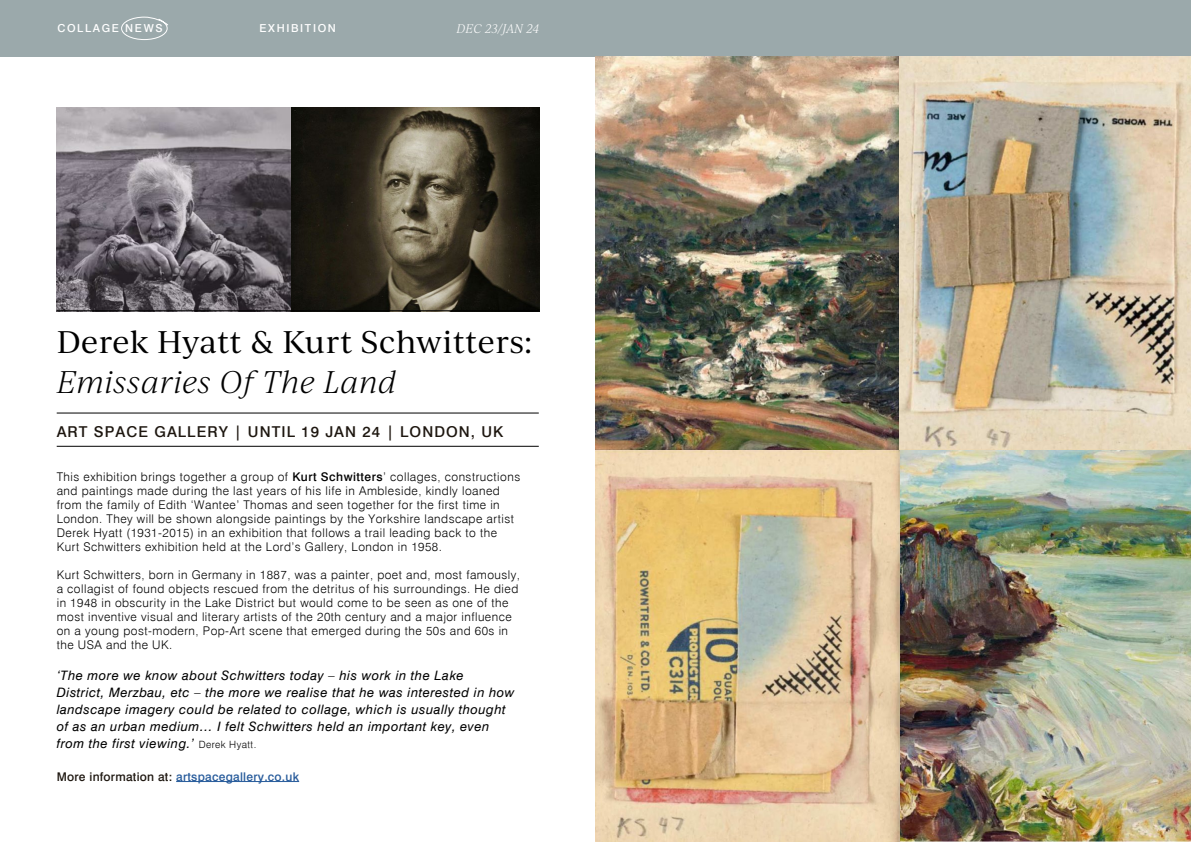
<style>
.page{position:relative;width:1191px;height:842px;background:#fff}
.page>*{position:absolute;margin:0;border:0;box-sizing:border-box;transform-origin:0 0}
.t1{font:30px "Ivy Journal";letter-spacing:.01em;color:#000}
.t2{font:italic 300 30px "Ivy Journal";letter-spacing:.02em;color:#000}
.t3{font:500 15px "Swiss 721 BT";letter-spacing:.07em;color:#1d160f}
.t4{font:italic 13px/17px "Swiss 721 BT";letter-spacing:.04em;color:#000}
.t5{font:300 12px/14px "Swiss 721 BT";letter-spacing:.04em;color:#000}
.t6{font:500 12px "Swiss 721 BT";letter-spacing:.02em;color:#275b9b}
.t7{font:italic 300 12px "Ivy Journal";letter-spacing:.01em;color:#fff}
.t8{font:500 11px "Swiss 721 BT";letter-spacing:.15em;color:#fff}
.s1{font-weight:500}
.s2{font-weight:300;font-style:normal;font-size:10px}
.s3{color:#1d160f}
</style>
<div class="page">
<hr style="left:57px;top:412px;width:482px;height:1px;background:#000">
<div style="left:0;top:0;width:1191px;height:57px;background:#9ba9ab"></div>
<svg style="left:121px;top:17px;width:47px;height:23px"></svg>
<hr style="left:57px;top:446px;width:482px;height:1px;background:#000">
<hr style="left:176px;top:781px;width:123px;height:1px;background:#275b9b">
<img style="left:291px;top:108px;width:248px;height:202px">
<img style="left:57px;top:108px;width:234px;height:202px">
<hr style="left:57px;top:310px;width:482px;height:1px;background:#000">
<img style="left:595px;top:57px;width:596px;height:785px">
<p class="t8" style="left:57px;top:21px;width:107px">COLLAGE NEWS</p>
<p class="t8" style="left:259px;top:21px;width:78px">EXHIBITION</p>
<p class="t7" style="left:456px;top:20px;width:85px">DEC 23/JAN 24</p>
<h1 class="t1" style="left:57px;top:321px;width:476px">Derek Hyatt &amp; Kurt Schwitters:</h1>
<h1 class="t2" style="left:57px;top:362px;width:341px">Emissaries Of The Land</h1>
<p class="t3" style="left:57px;top:422px;width:448px">ART SPACE GALLERY | UNTIL 19 JAN 24 | LONDON, UK</p>
<p class="t5" style="left:57px;top:470px;width:465px">This exhibition brings together a group of <span class="s1">Kurt Schwitters</span>’ collages, constructions and paintings made during the last years of his life in Ambleside, kindly loaned from the family of Edith ‘Wantee’ Thomas and seen together for the first time in London. They will be shown alongside paintings by the Yorkshire landscape artist Derek Hyatt (1931-2015) in an exhibition that follows a trail leading back to the Kurt Schwitters exhibition held at the Lord’s Gallery, London in 1958.</p>
<p class="t5" style="left:57px;top:568px;width:465px">Kurt Schwitters, born in Germany in 1887, was a painter, poet and, most famously, a collagist of found objects rescued from the detritus of his surroundings. He died in 1948 in obscurity in the Lake District but would come to be seen as one of the most inventive visual and literary artists of the 20th century and a major influence on a young post-modern, Pop-Art scene that emerged during the 50s and 60s in the USA and the UK.</p>
<p class="t4" style="left:57px;top:667px;width:459px">‘The more we know about Schwitters today – his work in the Lake District, Merzbau, etc – the more we realise that he was interested in how landscape imagery could be related to collage, which is usually thought of as an urban medium… I felt Schwitters held an important key, even from the first viewing.’ <span class="s2">Derek Hyatt.</span></p>
<p class="t6" style="left:57px;top:769px;width:244px"><span class="s3">More information at:</span> artspacegallery.co.uk</p>
</div>
